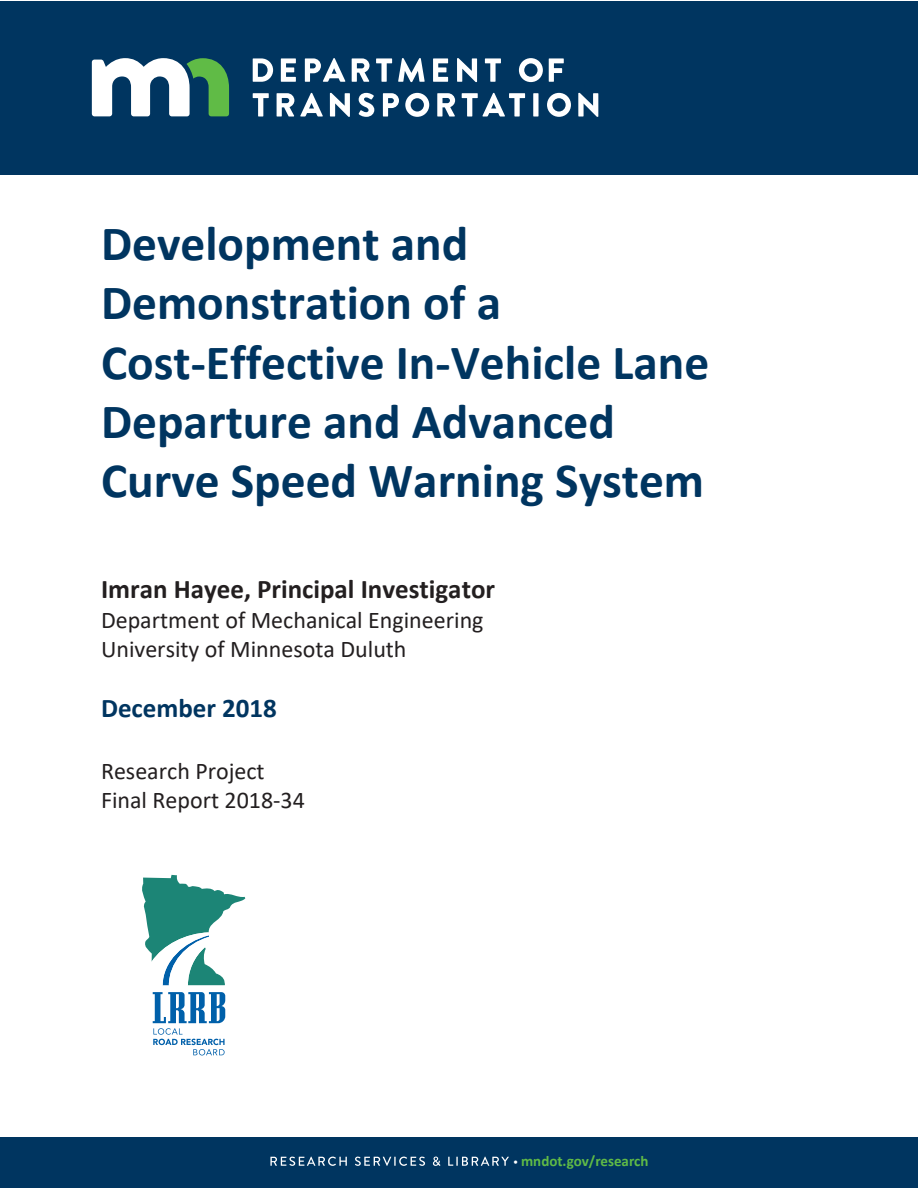
<style>
.page{position:relative;width:918px;height:1188px;background:#fff}
.page>*{position:absolute;margin:0;border:0;box-sizing:border-box;transform-origin:0 0}
.t1{font:700 49.5px/59.4px "Calibri";color:#003560}
.t2{font:700 27px "Calibri";color:#231f20}
.t3{font:700 27px "Calibri";color:#003560}
.t4{font:24px/28.8px "Calibri";color:#231f20}
.t5{font:700 15px "Calibri";color:#60bb46}
.s1{font-size:9px;color:#fff}
</style>
<div class="page">
<div style="left:0;top:1px;width:918px;height:174px;background:#003560"></div>
<div style="left:0;top:1137px;width:918px;height:51px;background:#003560"></div>
<svg style="left:142px;top:875px;width:104px;height:110px"></svg>
<svg style="left:153px;top:992px;width:72px;height:63px"></svg>
<svg style="left:253px;top:58px;width:20px;height:24px"></svg>
<svg style="left:281px;top:58px;width:15px;height:24px"></svg>
<svg style="left:305px;top:58px;width:40px;height:24px"></svg>
<svg style="left:352px;top:58px;width:18px;height:24px"></svg>
<svg style="left:376px;top:58px;width:16px;height:24px"></svg>
<svg style="left:398px;top:58px;width:27px;height:24px"></svg>
<svg style="left:433px;top:58px;width:15px;height:24px"></svg>
<svg style="left:457px;top:58px;width:20px;height:24px"></svg>
<svg style="left:485px;top:58px;width:16px;height:24px"></svg>
<svg style="left:519px;top:58px;width:24px;height:24px"></svg>
<svg style="left:549px;top:58px;width:15px;height:24px"></svg>
<svg style="left:253px;top:93px;width:16px;height:24px"></svg>
<svg style="left:277px;top:93px;width:17px;height:24px"></svg>
<svg style="left:300px;top:93px;width:23px;height:24px"></svg>
<svg style="left:330px;top:93px;width:20px;height:24px"></svg>
<svg style="left:359px;top:93px;width:15px;height:24px"></svg>
<svg style="left:383px;top:93px;width:16px;height:24px"></svg>
<svg style="left:405px;top:93px;width:24px;height:24px"></svg>
<svg style="left:437px;top:93px;width:18px;height:24px"></svg>
<svg style="left:462px;top:93px;width:63px;height:24px"></svg>
<div style="left:533px;top:93px;width:6px;height:24px;background:#fff"></div>
<svg style="left:547px;top:93px;width:24px;height:24px"></svg>
<svg style="left:578px;top:93px;width:20px;height:24px"></svg>
<svg style="left:92px;top:58px;width:137px;height:58px"></svg>
<svg style="left:270px;top:1157px;width:77px;height:9px"></svg>
<svg style="left:355px;top:1157px;width:70px;height:9px"></svg>
<svg style="left:433px;top:1157px;width:8px;height:9px"></svg>
<svg style="left:448px;top:1157px;width:61px;height:9px"></svg>
<p class="t1" style="left:101px;top:213px;width:610px">Development and<br>Demonstration of a<br>Cost-Effective In-Vehicle Lane<br>Departure and Advanced<br>Curve Speed Warning System</p>
<p class="t2" style="left:101px;top:570px;width:396px">Imran Hayee, Principal Investigator</p>
<p class="t4" style="left:101px;top:605px;width:384px">Department of Mechanical Engineering<br>University of Minnesota Duluth</p>
<p class="t3" style="left:101px;top:689px;width:178px">December 2018</p>
<p class="t4" style="left:101px;top:756px;width:205px">Research Project<br>Final Report 2018-34</p>
<p class="t5" style="left:513px;top:1150px;width:137px"><span class="s1">•</span> mndot.gov/research</p>
</div>
